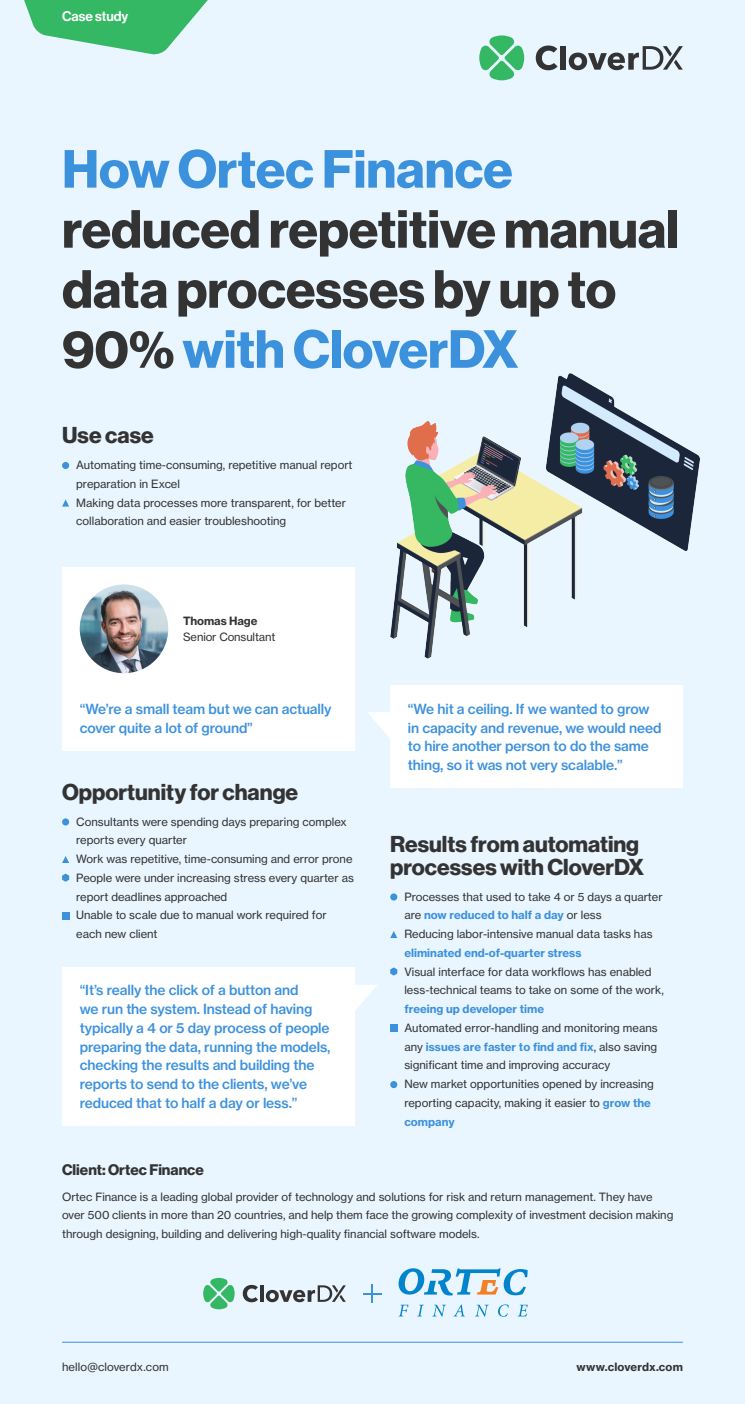
<style>
.page{position:relative;width:745px;height:1404px;background:#fff}
.page>*{position:absolute;margin:0;border:0;box-sizing:border-box;transform-origin:0 0}
.t1{font:52.5px/60px "N Haas Grotesk DS Pro 75 Bd";color:#333}
.t2{font:52.5px "N Haas Grotesk DS Pro 75 Bd";color:#3c91dd}
.t3{font:22.5px/22.5px "N Haas Grotesk DS Pro 75 Bd";color:#333}
.t4{font:15px "N Haas Grotesk DS Pro 75 Bd";color:#333}
.t5{font:13.75px/18.8px "N Haas Grotesk TX Pro 65 Md";letter-spacing:-.01em;color:#3c91dd}
.t6{font:13.75px "N Haas Grotesk DS Pro 65 Md";color:#fff}
.t7{font:11.25px/18.8px "N Haas Grotesk TX Pro 55 Rg";color:#333}
.t8{font:11.25px "N Haas Grotesk TX Pro 75 Bd";color:#3c91dd}
.t9{font:11.25px "N Haas Grotesk TX Pro 75 Bd";letter-spacing:.015em;color:#333}
.t10{font:11.25px "N Haas Grotesk TX Pro 75 Bd";letter-spacing:-.005em;color:#333}
.s1{color:#3c91dd}
.s2{font-family:"N Haas Grotesk TX Pro 55 Rg";color:#333}
.s3{font-family:"N Haas Grotesk TX Pro 75 Bd";color:#3c91dd}
</style>
<div class="page">
<div style="left:0;top:0;width:744px;height:1403px;background:#e9f5ff"></div>
<div style="left:62px;top:818px;width:7px;height:7px;background:#3c91dd;border-radius:50%"></div>
<svg style="left:62px;top:856px;width:7px;height:7px"></svg>
<svg style="left:62px;top:873px;width:7px;height:8px"></svg>
<div style="left:62px;top:912px;width:7px;height:7px;background:#3c91dd"></div>
<div style="left:390px;top:893px;width:7px;height:7px;background:#3c91dd;border-radius:50%"></div>
<svg style="left:390px;top:931px;width:7px;height:7px"></svg>
<svg style="left:390px;top:967px;width:7px;height:8px"></svg>
<div style="left:390px;top:1024px;width:7px;height:7px;background:#3c91dd"></div>
<svg style="left:390px;top:1080px;width:7px;height:8px"></svg>
<div style="left:62px;top:462px;width:7px;height:7px;background:#3c91dd;border-radius:50%"></div>
<svg style="left:62px;top:499px;width:7px;height:7px"></svg>
<div style="left:390px;top:685px;width:292px;height:103px;background:#fff"></div>
<svg style="left:368px;top:712px;width:22px;height:26px"></svg>
<div style="left:62px;top:966px;width:292px;height:159px;background:#fff"></div>
<svg style="left:354px;top:984px;width:23px;height:27px"></svg>
<hr style="left:62px;top:1341px;width:620px;height:1px;background:#3c91dd">
<svg style="left:398px;top:1268px;width:129px;height:27px"></svg>
<svg style="left:398px;top:1304px;width:10px;height:12px"></svg>
<svg style="left:417px;top:1304px;width:6px;height:12px"></svg>
<svg style="left:432px;top:1304px;width:14px;height:12px"></svg>
<svg style="left:453px;top:1304px;width:11px;height:12px"></svg>
<svg style="left:475px;top:1304px;width:13px;height:12px"></svg>
<svg style="left:498px;top:1304px;width:10px;height:12px"></svg>
<svg style="left:518px;top:1304px;width:9px;height:12px"></svg>
<img style="left:390px;top:373px;width:309px;height:286px">
<svg style="left:363px;top:1284px;width:18px;height:18px"></svg>
<svg style="left:203px;top:1277px;width:31px;height:32px"></svg>
<svg style="left:260px;top:1285px;width:3px;height:16px"></svg>
<svg style="left:242px;top:1284px;width:16px;height:18px"></svg>
<svg style="left:266px;top:1285px;width:79px;height:16px"></svg>
<div style="left:62px;top:567px;width:292px;height:183px;background:#fff"></div>
<img style="left:80px;top:584px;width:88px;height:89px;border-radius:44px">
<svg style="left:479px;top:35px;width:45px;height:45px"></svg>
<div style="left:559px;top:46px;width:6px;height:24px;background:#333"></div>
<svg style="left:535px;top:45px;width:22px;height:25px"></svg>
<svg style="left:568px;top:46px;width:114px;height:24px"></svg>
<svg style="left:24px;top:0;width:184px;height:55px"></svg>
<p class="t6" style="left:62px;top:8px;width:68px">Case study</p>
<h1 class="t2" style="left:62px;top:138px;width:452px">How Ortec Finance</h1>
<h1 class="t1" style="left:62px;top:200px;width:618px">reduced repetitive manual data processes by up to<br>90% <span class="s1">with CloverDX</span></h1>
<h2 class="t3" style="left:62px;top:424px;width:93px">Use case</h2>
<p class="t7" style="left:76px;top:455px;width:277px">Automating time-consuming, repetitive manual report preparation in Excel<br>Making data processes more transparent, for better collaboration and easier troubleshooting</p>
<p class="t10" style="left:183px;top:614px;width:76px">Thomas Hage</p>
<p class="t7" style="left:183px;top:628px;width:94px">Senior Consultant</p>
<p class="t5" style="left:80px;top:699px;width:253px">“We’re a small team but we can actually cover quite a lot of ground”</p>
<h2 class="t3" style="left:62px;top:780px;width:237px">Opportunity for change</h2>
<p class="t7" style="left:76px;top:812px;width:279px">Consultants were spending days preparing complex reports every quarter<br>Work was repetitive, time-consuming and error prone People were under increasing stress every quarter as report deadlines approached<br>Unable to scale due to manual work required for each new client</p>
<p class="t5" style="left:80px;top:980px;width:252px">“It’s really the click of a button and<br>we run the system. Instead of having typically a 4 or 5 day process of people preparing the data, running the models, checking the results and building the reports to send to the clients, we’ve reduced that to half a day or less.”</p>
<p class="t5" style="left:407px;top:699px;width:255px">“We hit a ceiling. If we wanted to grow in capacity and revenue, we would need to hire another person to do the same thing, so it was not very scalable.”</p>
<h2 class="t3" style="left:390px;top:833px;width:255px">Results from automating processes with CloverDX</h2>
<p class="t7" style="left:404px;top:887px;width:259px">Processes that used to take 4 or 5 days a quarter</p>
<p class="t8" style="left:404px;top:908px;width:199px"><span class="s2">are</span> now reduced to half a day <span class="s2">or less</span></p>
<p class="t7" style="left:404px;top:924px;width:249px">Reducing labor-intensive manual data tasks has</p>
<p class="t8" style="left:404px;top:945px;width:178px">eliminated end-of-quarter stress</p>
<p class="t7" style="left:404px;top:962px;width:261px">Visual interface for data workflows has enabled less‑technical teams to take on some of the work,</p>
<p class="t8" style="left:404px;top:1001px;width:141px">freeing up developer time</p>
<p class="t7" style="left:404px;top:1018px;width:254px">Automated error-handling and monitoring means</p>
<p class="t8" style="left:404px;top:1039px;width:254px"><span class="s2">any</span> issues are faster to find and fix<span class="s2">, also saving</span></p>
<p class="t7" style="left:404px;top:1055px;width:251px">significant time and improving accuracy<br>New market opportunities opened by increasing reporting capacity, making it easier to <span class="s3">grow the</span></p>
<p class="t8" style="left:404px;top:1114px;width:52px">company</p>
<h3 class="t4" style="left:62px;top:1160px;width:143px">Client: Ortec Finance</h3>
<p class="t7" style="left:62px;top:1187px;width:612px">Ortec Finance is a leading global provider of technology and solutions for risk and return management. They have over 500 clients in more than 20 countries, and help them face the growing complexity of investment decision making through designing, building and delivering high-quality financial software models.</p>
<p class="t7" style="left:62px;top:1356px;width:108px">hello@cloverdx.com</p>
<p class="t9" style="left:576px;top:1359px;width:108px">www.cloverdx.com</p>
</div>
